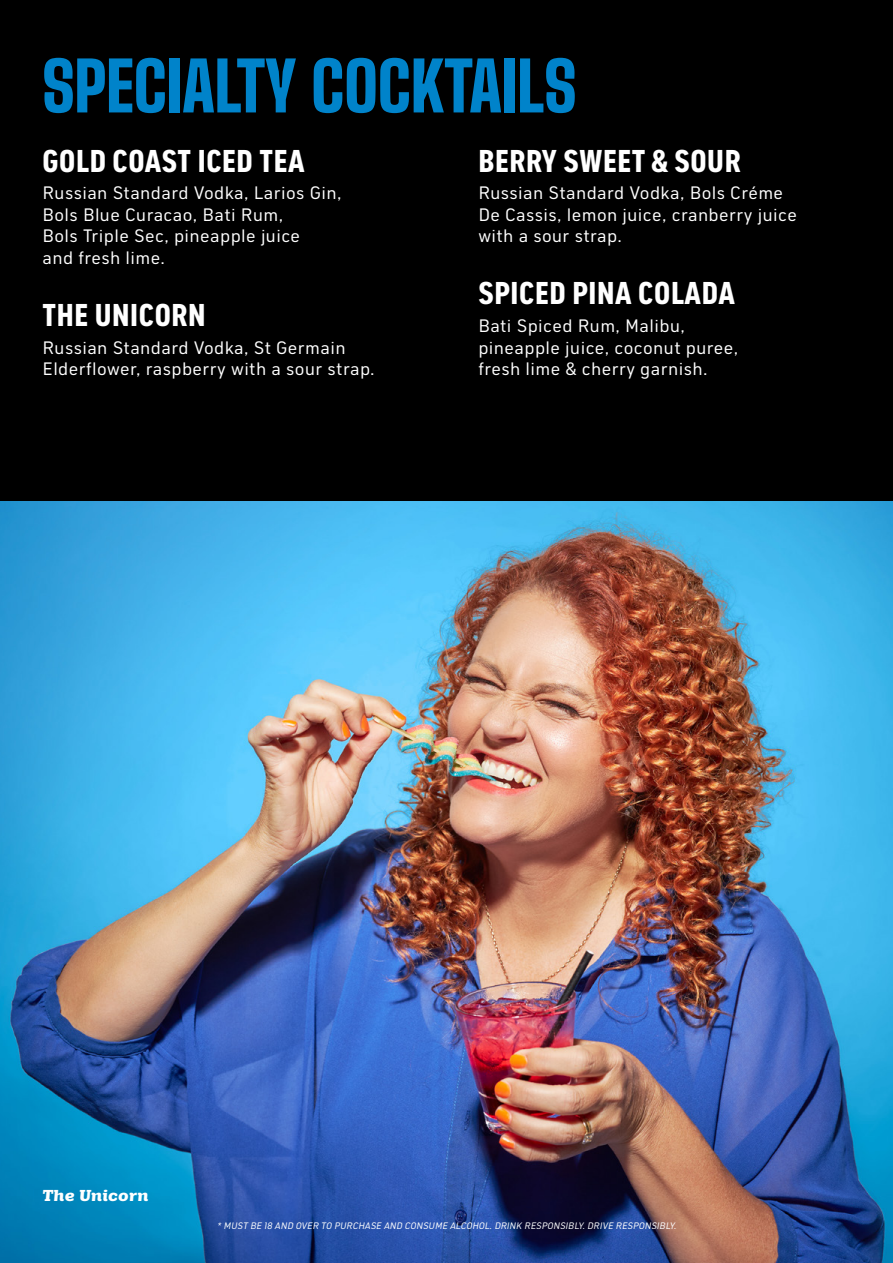
<style>
.page{position:relative;width:893px;height:1263px;background:#fff}
.page>*{position:absolute;margin:0;border:0;box-sizing:border-box;transform-origin:0 0}
.t1{font:900 67.5px "Big Shoulders Display";color:#0083ca}
.t2{font:700 condensed 31.5px "Shield Sans";letter-spacing:.02em;color:#fff}
.t3{font:18px/21.6px "Shield Sans";letter-spacing:.02em;color:#fff}
.t4{font:italic 700 15.75px "Tee Line";letter-spacing:.015em;color:#fff}
.t5{font:italic 9.3px "Shield Sans";color:#fff}
</style>
<div class="page">
<div style="left:0;top:0;width:893px;height:502px;background:#000"></div>
<img style="left:0;top:502px;width:893px;height:761px">
<h1 class="t1" style="left:43px;top:41px;width:535px">SPECIALTY COCKTAILS</h1>
<h2 class="t2" style="left:43px;top:141px;width:264px">GOLD COAST ICED TEA</h2>
<p class="t3" style="left:43px;top:182px;width:301px">Russian Standard Vodka, Larios Gin,<br>Bols Blue Curacao, Bati Rum,<br>Bols Triple Sec, pineapple juice<br>and fresh lime.</p>
<h2 class="t2" style="left:43px;top:295px;width:165px">THE UNICORN</h2>
<p class="t3" style="left:43px;top:336px;width:334px">Russian Standard Vodka, St Germain<br>Elderflower, raspberry with a sour strap.</p>
<h2 class="t2" style="left:478px;top:141px;width:264px">BERRY SWEET &amp; SOUR</h2>
<p class="t3" style="left:478px;top:182px;width:320px">Russian Standard Vodka, Bols Créme<br>De Cassis, lemon juice, cranberry juice with a sour strap.</p>
<h2 class="t2" style="left:478px;top:274px;width:258px">SPICED PINA COLADA</h2>
<p class="t3" style="left:478px;top:315px;width:261px">Bati Spiced Rum, Malibu, pineapple juice, coconut puree, fresh lime &amp; cherry garnish.</p>
<p class="t4" style="left:43px;top:1187px;width:107px">The Unicorn</p>
<p class="t5" style="left:217px;top:1220px;width:463px">* MUST BE 18 AND OVER TO PURCHASE AND CONSUME ALCOHOL.DRINK RESPONSIBLY.DRIVE RESPONSIBLY.</p>
</div>
